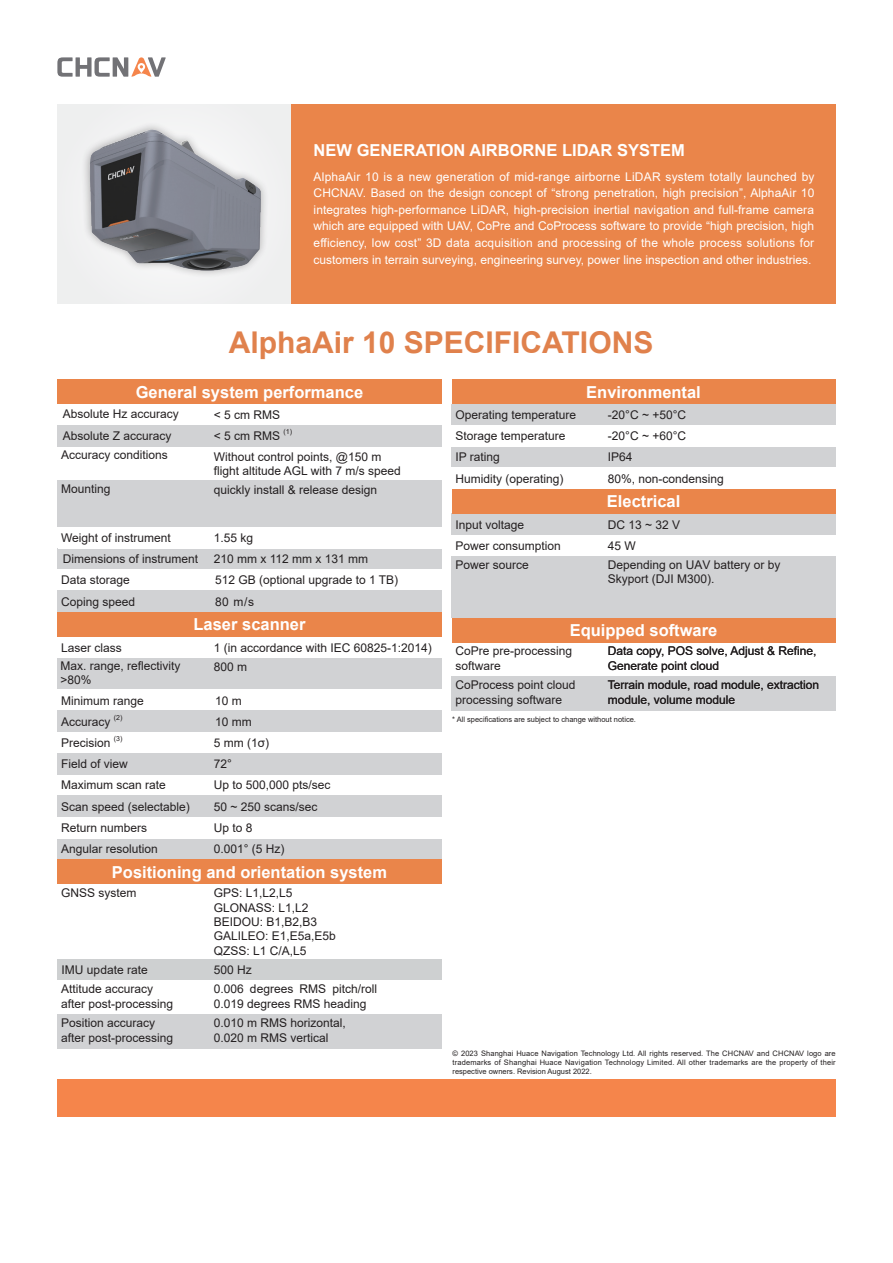
<style>
.page{position:relative;width:893px;height:1263px;background:#fff}
.page>*{position:absolute;margin:0;border:0;box-sizing:border-box;transform-origin:0 0}
.t1{font:700 30px "Arial";color:#e0814c}
.t2{font:700 16.5px "Arial";color:#fff}
.t3{font:12px/14.4px "Arial";color:#231f20}
.t4{font:12px/16.5px "Arial";color:#fff;text-align:justify}
.t5{font:7.5px/9px "Arial";color:#231f20;text-align:justify}
.t6{font:7.05px "Arial";color:#231f20}
</style>
<div class="page">
<div style="left:211px;top:425px;width:231px;height:21px;background:#d1d2d4"></div>
<div style="left:211px;top:548px;width:231px;height:21px;background:#d1d2d4"></div>
<div style="left:57px;top:425px;width:154px;height:21px;background:#d1d2d4"></div>
<div style="left:57px;top:548px;width:154px;height:21px;background:#d1d2d4"></div>
<div style="left:57px;top:591px;width:154px;height:21px;background:#d1d2d4"></div>
<div style="left:211px;top:591px;width:231px;height:21px;background:#d1d2d4"></div>
<div style="left:57px;top:379px;width:385px;height:25px;background:#ea854a"></div>
<div style="left:57px;top:480px;width:157px;height:47px;background:#d1d2d4"></div>
<div style="left:211px;top:480px;width:231px;height:47px;background:#d1d2d4"></div>
<div style="left:291px;top:104px;width:545px;height:200px;background:#ea854a"></div>
<svg style="left:57px;top:57px;width:109px;height:20px"></svg>
<div style="left:57px;top:1079px;width:779px;height:37px;background:#f5854b"></div>
<div style="left:57px;top:104px;width:234px;height:200px;background:#f0f0f1"></div>
<img style="left:85px;top:126px;width:179px;height:148px">
<div style="left:211px;top:658px;width:231px;height:32px;background:#d1d2d4"></div>
<div style="left:211px;top:838px;width:231px;height:21px;background:#d1d2d4"></div>
<div style="left:211px;top:753px;width:231px;height:21px;background:#d1d2d4"></div>
<div style="left:211px;top:796px;width:231px;height:21px;background:#d1d2d4"></div>
<div style="left:57px;top:658px;width:154px;height:32px;background:#d1d2d4"></div>
<div style="left:57px;top:838px;width:154px;height:21px;background:#d1d2d4"></div>
<div style="left:57px;top:753px;width:154px;height:21px;background:#d1d2d4"></div>
<div style="left:57px;top:796px;width:154px;height:21px;background:#d1d2d4"></div>
<div style="left:57px;top:711px;width:154px;height:21px;background:#d1d2d4"></div>
<div style="left:57px;top:612px;width:385px;height:25px;background:#ea854a"></div>
<div style="left:57px;top:859px;width:385px;height:25px;background:#ea854a"></div>
<div style="left:211px;top:959px;width:231px;height:21px;background:#ced0d1"></div>
<div style="left:57px;top:959px;width:154px;height:21px;background:#ced0d1"></div>
<div style="left:211px;top:1014px;width:231px;height:34px;background:#d1d2d4"></div>
<div style="left:57px;top:1014px;width:154px;height:34px;background:#d1d2d4"></div>
<div style="left:211px;top:711px;width:231px;height:21px;background:#d1d2d4"></div>
<div style="left:452px;top:404px;width:153px;height:21px;background:#d1d2d4"></div>
<div style="left:452px;top:446px;width:153px;height:22px;background:#d1d2d4"></div>
<div style="left:452px;top:677px;width:153px;height:34px;background:#d1d2d4"></div>
<div style="left:605px;top:404px;width:231px;height:21px;background:#d1d2d4"></div>
<div style="left:605px;top:446px;width:231px;height:22px;background:#d1d2d4"></div>
<div style="left:605px;top:677px;width:231px;height:34px;background:#d1d2d4"></div>
<div style="left:605px;top:514px;width:231px;height:21px;background:#d1d2d4"></div>
<div style="left:452px;top:514px;width:153px;height:21px;background:#d1d2d4"></div>
<div style="left:452px;top:379px;width:384px;height:25px;background:#ea854a"></div>
<div style="left:452px;top:489px;width:384px;height:25px;background:#ea854a"></div>
<div style="left:452px;top:618px;width:384px;height:25px;background:#ea854a"></div>
<div style="left:452px;top:556px;width:153px;height:62px;background:#d1d2d4"></div>
<div style="left:605px;top:556px;width:231px;height:62px;background:#d1d2d4"></div>
<h2 class="t2" style="left:314px;top:139px;width:373px">NEW GENERATION AIRBORNE LIDAR SYSTEM</h2>
<p class="t4" style="left:314px;top:168px;width:502px">AlphaAir 10 is a new generation of mid-range airborne LiDAR system totally launched by CHCNAV. Based on the design concept of “strong penetration, high precision”, AlphaAir 10 integrates high-performance LiDAR, high-precision inertial navigation and full-frame camera which are equipped with UAV, CoPre and CoProcess software to provide “high precision, high efficiency, low cost” 3D data acquisition and processing of the whole process solutions for customers in terrain surveying, engineering survey, power line inspection and other industries.</p>
<h1 class="t1" style="left:229px;top:321px;width:426px">AlphaAir 10 SPECIFICATIONS</h1>
<h2 class="t2" style="left:136px;top:380px;width:229px">General system performance</h2>
<p class="t3" style="left:63px;top:403px;width:118px;line-height:21.3px">Absolute Hz accuracy<br>Absolute Z accuracy</p>
<p class="t3" style="left:61px;top:448px;width:108px">Accuracy conditions</p>
<p class="t3" style="left:214px;top:404px;width:68px;line-height:21.3px">&lt; 5 cm RMS &lt; 5 cm RMS</p>
<p class="t6" style="left:283px;top:427px;width:10px">(1)</p>
<p class="t3" style="left:214px;top:449px;width:188px">Without control points, @150 m flight altitude AGL with 7 m/s speed</p>
<p class="t3" style="left:61px;top:482px;width:51px">Mounting</p>
<p class="t3" style="left:214px;top:482px;width:165px">quickly install &amp; release design</p>
<p class="t3" style="left:61px;top:531px;width:111px">Weight of instrument</p>
<p class="t3" style="left:61px;top:548px;width:139px;line-height:21.5px">Dimensions of instrument<br>Data storage<br>Coping speed</p>
<p class="t3" style="left:214px;top:531px;width:41px">1.55 kg</p>
<p class="t3" style="left:214px;top:552px;width:156px">210 mm x 112 mm x 131 mm</p>
<p class="t3" style="left:215px;top:569px;width:185px;line-height:21.3px">512 GB (optional upgrade to 1 TB)<br>80 m/s</p>
<p class="t3" style="left:60px;top:638px;width:122px;line-height:18.3px">Laser class<br>Max. range, reflectivity</p>
<p class="t3" style="left:60px;top:673px;width:33px">&gt;80%</p>
<p class="t3" style="left:61px;top:690px;width:84px;line-height:21px">Minimum range<br>Accuracy</p>
<p class="t6" style="left:114px;top:712px;width:10px">(2)</p>
<h2 class="t2" style="left:194px;top:613px;width:113px">Laser scanner</h2>
<p class="t3" style="left:214px;top:638px;width:220px;line-height:19.2px">1 (in accordance with IEC 60825-1:2014)<br>800 m</p>
<p class="t3" style="left:215px;top:690px;width:38px;line-height:21px">10 m<br>10 mm</p>
<p class="t3" style="left:61px;top:735px;width:51px">Precision</p>
<p class="t6" style="left:114px;top:734px;width:10px">(3)</p>
<p class="t3" style="left:61px;top:778px;width:106px">Maximum scan rate</p>
<p class="t3" style="left:61px;top:757px;width:68px">Field of view</p>
<p class="t3" style="left:61px;top:796px;width:130px;line-height:21.3px">Scan speed (selectable)<br>Return numbers</p>
<p class="t3" style="left:61px;top:842px;width:98px">Angular resolution</p>
<p class="t3" style="left:214px;top:735px;width:57px">5 mm (1σ)</p>
<p class="t3" style="left:214px;top:778px;width:118px">Up to 500,000 pts/sec</p>
<p class="t3" style="left:214px;top:757px;width:20px">72°</p>
<p class="t3" style="left:214px;top:796px;width:105px;line-height:21.3px">50 ~ 250 scans/sec<br>Up to 8</p>
<p class="t3" style="left:214px;top:842px;width:72px">0.001° (5 Hz)</p>
<h2 class="t2" style="left:112px;top:860px;width:277px">Positioning and orientation system</h2>
<p class="t3" style="left:214px;top:886px;width:124px">GPS: L1,L2,L5<br>GLONASS: L1,L2<br>BEIDOU: B1,B2,B3<br>GALILEO: E1,E5a,E5b<br>QZSS: L1 C/A,L5</p>
<p class="t3" style="left:61px;top:886px;width:77px">GNSS system</p>
<p class="t3" style="left:62px;top:962px;width:88px">IMU update rate</p>
<p class="t3" style="left:214px;top:960px;width:165px;line-height:19.4px">500 Hz<br>0.006 degrees RMS pitch/roll</p>
<p class="t3" style="left:214px;top:993px;width:154px;line-height:19.5px">0.019 degrees RMS heading<br>0.010 m RMS horizontal,</p>
<p class="t3" style="left:214px;top:1030px;width:116px">0.020 m RMS vertical</p>
<p class="t3" style="left:61px;top:981px;width:114px">Attitude accuracy after post-processing</p>
<p class="t3" style="left:61px;top:1016px;width:114px">Position accuracy after post-processing</p>
<p class="t3" style="left:455px;top:407px;width:122px">Operating temperature</p>
<p class="t3" style="left:455px;top:450px;width:46px">IP rating</p>
<p class="t3" style="left:455px;top:429px;width:112px">Storage temperature</p>
<h2 class="t2" style="left:586px;top:380px;width:116px">Environmental</h2>
<p class="t3" style="left:608px;top:407px;width:80px">-20°C ~ +50°C</p>
<p class="t3" style="left:608px;top:450px;width:26px">IP64</p>
<p class="t3" style="left:608px;top:429px;width:80px">-20°C ~ +60°C</p>
<p class="t3" style="left:455px;top:471px;width:110px">Humidity (operating)</p>
<p class="t3" style="left:608px;top:471px;width:118px">80%, non-condensing</p>
<h2 class="t2" style="left:607px;top:490px;width:75px">Electrical</h2>
<p class="t3" style="left:455px;top:517px;width:70px">Input voltage</p>
<p class="t3" style="left:608px;top:517px;width:74px">DC 13 ~ 32 V</p>
<p class="t3" style="left:455px;top:538px;width:107px">Power consumption</p>
<p class="t3" style="left:608px;top:538px;width:30px">45 W</p>
<p class="t3" style="left:455px;top:557px;width:75px">Power source</p>
<p class="t3" style="left:608px;top:557px;width:174px">Depending on UAV battery or by<br>Skyport (DJI M300).</p>
<h2 class="t2" style="left:570px;top:619px;width:149px">Equipped software</h2>
<p class="t3" style="left:455px;top:644px;width:118px">CoPre pre-processing software</p>
<p class="t3" style="left:455px;top:678px;width:122px">CoProcess point cloud processing software</p>
<p class="t3" style="left:608px;top:644px;width:210px">Data copy, POS solve, Adjust &amp; Refine,<br>Generate point cloud</p>
<p class="t3" style="left:608px;top:678px;width:213px">Terrain module, road module, extraction module, volume module</p>
<p class="t5" style="left:452px;top:714px;width:185px">* All specifications are subject to change without notice.</p>
<p class="t5" style="left:453px;top:1049px;width:385px">© 2023 Shanghai Huace Navigation Technology Ltd. All rights reserved. The CHCNAV and CHCNAV logo are trademarks of Shanghai Huace Navigation Technology Limited. All other trademarks are the property of their respective owners. Revision August 2022.</p>
</div>
